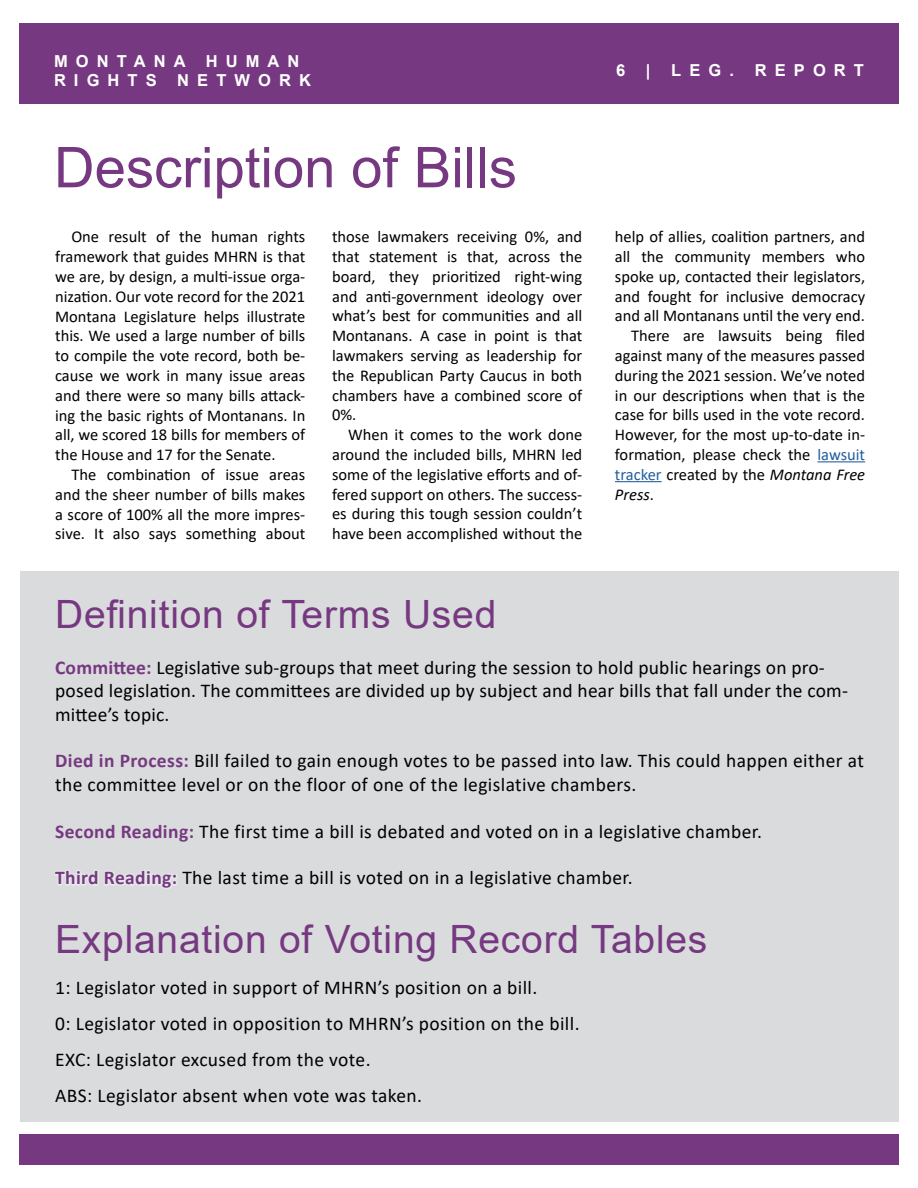
<style>
.page{position:relative;width:918px;height:1188px;background:#fff}
.page>*{position:absolute;margin:0;border:0;box-sizing:border-box;transform-origin:0 0}
.t1{font:56.25px "Arial";color:#763981}
.t2{font:39px "Arial";letter-spacing:.02em;color:#763981}
.t3{font:19.5px/23.4px "Calibri";letter-spacing:.02em;color:#000}
.t4{font:16.5px/19.8px "Calibri";color:#000;text-align:justify}
.t5{font:700 16.5px/19.8px "Arial";letter-spacing:.49em;color:#fff}
.t6{font:italic 16.5px "Calibri";color:#000}
.s1{color:#215e9e}
.s2{font-style:italic}
.s3{font-style:normal}
.s4{font-weight:700;color:#763981}
.s5{font-weight:700;color:#e6e7e8}
</style>
<div class="page">
<div style="left:19px;top:1135px;width:880px;height:30px;background:#763981"></div>
<div style="left:19px;top:23px;width:880px;height:81px;background:#763981"></div>
<div style="left:20px;top:571px;width:878px;height:551px;background:#dadbdc"></div>
<hr style="left:817px;top:461px;width:48px;height:1px;background:#215e9e">
<hr style="left:615px;top:481px;width:47px;height:1px;background:#215e9e">
<p class="t5" style="left:54px;top:51px;width:259px">MONTANA HUMAN<br>RIGHTS NETWORK</p>
<p class="t5" style="left:616px;top:60px;width:11px">6</p>
<p class="t5" style="left:646px;top:60px;width:6px">|</p>
<p class="t5" style="left:671px;top:60px;width:64px">LEG.</p>
<p class="t5" style="left:755px;top:60px;width:111px">REPORT</p>
<h1 class="t1" style="left:54px;top:129px;width:464px">Description of Bills</h1>
<p class="t4" style="left:55px;top:227px;width:252px;text-indent:16px">One result of the human rights framework that guides MHRN is that we are, by design, a multi-issue orga&shy;nization. Our vote record for the 2021<br>Montana Legislature helps illustrate this. We used a large number of bills to compile the vote record, both be&shy;cause we work in many issue areas and there were so many bills attack&shy;ing the basic rights of Montanans. In all, we scored 18 bills for members of the House and 17 for the Senate.</p>
<p class="t4" style="left:55px;top:464px;width:252px;text-indent:16px">The combination of issue areas and the sheer number of bills makes a score of 100% all the more impres&shy;sive. It also says something about</p>
<p class="t4" style="left:332px;top:226px;width:252px">those lawmakers receiving 0%, and that statement is that, across the board, they prioritized right-wing and anti-government ideology over what’s best for communities and all Montanans. A case in point is that lawmakers serving as leadership for the Republican Party Caucus in both chambers have a combined score of 0%.</p>
<p class="t4" style="left:332px;top:424px;width:252px;text-indent:16px">When it comes to the work done around the included bills, MHRN led some of the legislative efforts and of&shy;fered support on others. The success&shy;es during this tough session couldn’t have been accomplished without the</p>
<h2 class="t2" style="left:55px;top:587px;width:443px">Definition of Terms Used</h2>
<p class="t4" style="left:615px;top:226px;width:252px">help of allies, coalition partners, and</p>
<p class="t4" style="left:615px;top:246px;width:252px">all the community members who</p>
<p class="t4" style="left:615px;top:266px;width:252px">spoke up, contacted their legislators,</p>
<p class="t4" style="left:615px;top:286px;width:252px">and fought for inclusive democracy</p>
<p class="t4" style="left:615px;top:306px;width:252px">and all Montanans until the very end.</p>
<p class="t4" style="left:631px;top:325px;width:235px">There are lawsuits being filed</p>
<p class="t4" style="left:615px;top:345px;width:252px">against many of the measures passed</p>
<p class="t4" style="left:615px;top:365px;width:252px">during the 2021 session. We’ve noted</p>
<p class="t4" style="left:615px;top:385px;width:252px">in our descriptions when that is the</p>
<p class="t4" style="left:615px;top:405px;width:252px">case for bills used in the vote record.</p>
<p class="t4" style="left:615px;top:424px;width:252px">However, for the most up-to-date in-</p>
<p class="t4" style="left:615px;top:444px;width:252px">formation, please check the <span class="s1">lawsuit</span></p>
<p class="t4" style="left:615px;top:464px;width:252px"><span class="s1">tracker</span> created by the <span class="s2">Montana Free</span></p>
<p class="t6" style="left:615px;top:483px;width:41px">Press<span class="s3">.</span></p>
<p class="t3" style="left:55px;top:655px;width:794px"><span class="s4">Committee:</span> Legislative sub-groups that meet during the session to hold public hearings on pro&shy;posed legislation. The committees are divided up by subject and hear bills that fall under the com&shy;mittee’s topic.</p>
<p class="t3" style="left:55px;top:749px;width:810px"><span class="s4">Died in Process:</span> Bill failed to gain enough votes to be passed into law. This could happen either at the committee level or on the floor of one of the legislative chambers.</p>
<p class="t3" style="left:55px;top:819px;width:708px"><span class="s4">Second Reading:</span> The first time a bill is debated and voted on in a legislative chamber.</p>
<p class="t3" style="left:55px;top:866px;width:579px"><span class="s5">Third Reading:</span> The last time a bill is voted on in a legislative chamber.</p>
<h2 class="t2" style="left:55px;top:912px;width:654px">Explanation of Voting Record Tables</h2>
<p class="t3" style="left:55px;top:969px;width:526px;line-height:36px">1: Legislator voted in support of MHRN’s position on a bill.<br>0: Legislator voted in opposition to MHRN’s position on the bill.<br>EXC: Legislator excused from the vote.<br>ABS: Legislator absent when vote was taken.</p>
</div>
